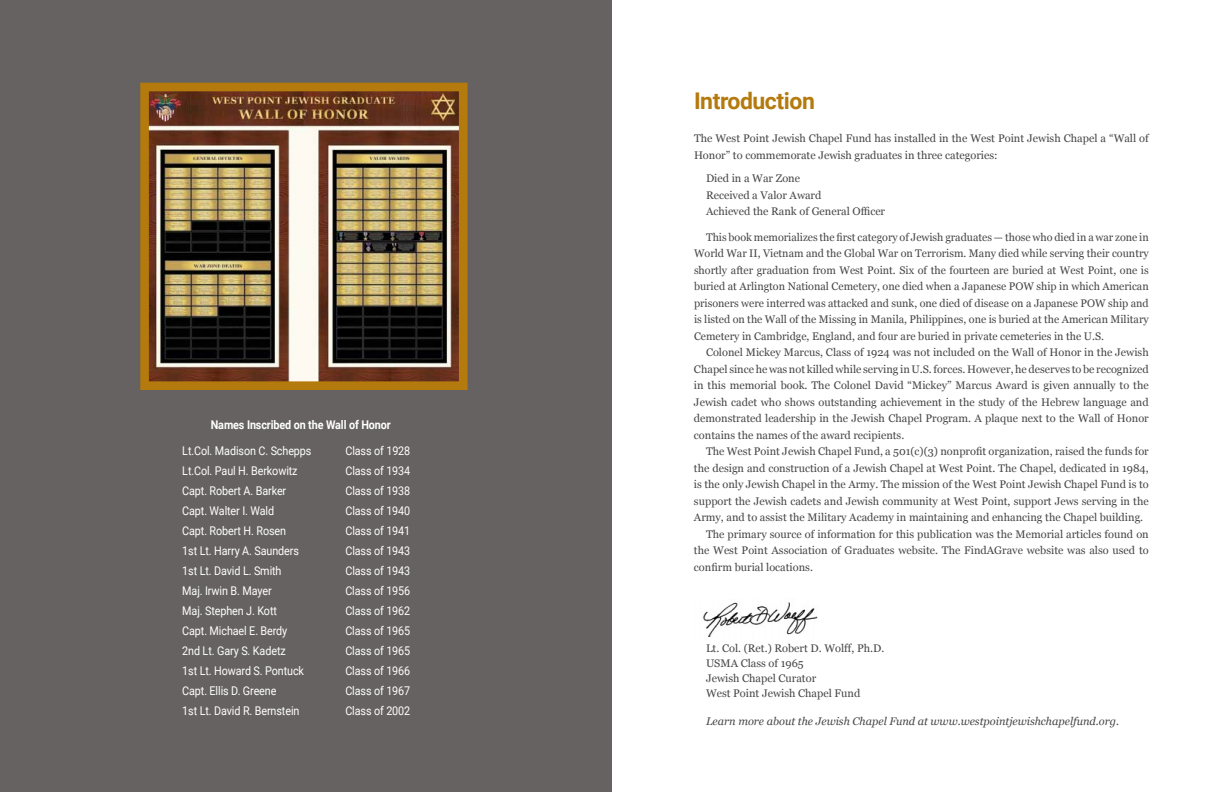
<style>
.page{position:relative;width:1224px;height:792px;background:#fff}
.page>*{position:absolute;margin:0;border:0;box-sizing:border-box;transform-origin:0 0}
.t1{font:700 23px "Roboto";letter-spacing:-.02em;color:#b57a0d}
.t2{font:12px "Roboto";letter-spacing:-.01em;color:#fff;scale:.9 1}
.t3{font:700 12px "Roboto";letter-spacing:-.01em;color:#fff;scale:.9 1}
.t4{font:11px/16.5px "Georgia";color:#464547}
.t5{font:italic 11px "Georgia";color:#464547}
</style>
<div class="page">
<img style="left:703px;top:602px;width:115px;height:35px">
<div style="left:0;top:0;width:612px;height:792px;background:#666261"></div>
<img style="left:150px;top:93px;width:308px;height:287px">
<div style="left:140px;top:83px;width:328px;height:307px;border:9px solid #b57a0d"></div>
<p class="t3" style="left:211px;top:418px;width:201px">Names Inscribed on the Wall of Honor</p>
<p class="t2" style="left:182px;top:444px;width:145px">Lt.Col. Madison C. Schepps</p>
<p class="t2" style="left:345px;top:444px;width:74px">Class of 1928</p>
<p class="t2" style="left:182px;top:464px;width:130px">Lt.Col. Paul H. Berkowitz</p>
<p class="t2" style="left:345px;top:464px;width:74px">Class of 1934</p>
<p class="t2" style="left:182px;top:484px;width:117px">Capt. Robert A. Barker</p>
<p class="t2" style="left:345px;top:484px;width:74px">Class of 1938</p>
<p class="t2" style="left:182px;top:504px;width:104px">Capt. Walter I. Wald</p>
<p class="t2" style="left:345px;top:504px;width:74px">Class of 1940</p>
<p class="t2" style="left:182px;top:524px;width:117px">Capt. Robert H. Rosen</p>
<p class="t2" style="left:345px;top:524px;width:74px">Class of 1941</p>
<p class="t2" style="left:182px;top:544px;width:131px">1st Lt. Harry A. Saunders</p>
<p class="t2" style="left:345px;top:544px;width:74px">Class of 1943</p>
<p class="t2" style="left:182px;top:564px;width:112px">1st Lt. David L. Smith</p>
<p class="t2" style="left:345px;top:564px;width:74px">Class of 1943</p>
<p class="t2" style="left:182px;top:584px;width:101px">Maj. Irwin B. Mayer</p>
<p class="t2" style="left:345px;top:584px;width:74px">Class of 1956</p>
<p class="t2" style="left:182px;top:604px;width:107px">Maj. Stephen J. Kott</p>
<p class="t2" style="left:345px;top:604px;width:74px">Class of 1962</p>
<p class="t2" style="left:182px;top:624px;width:118px">Capt. Michael E. Berdy</p>
<p class="t2" style="left:345px;top:624px;width:74px">Class of 1965</p>
<p class="t2" style="left:182px;top:644px;width:117px">2nd Lt. Gary S. Kadetz</p>
<p class="t2" style="left:345px;top:644px;width:74px">Class of 1965</p>
<p class="t2" style="left:182px;top:664px;width:137px">1st Lt. Howard S. Pontuck</p>
<p class="t2" style="left:345px;top:664px;width:74px">Class of 1966</p>
<p class="t2" style="left:182px;top:684px;width:106px">Capt. Ellis D. Greene</p>
<p class="t2" style="left:345px;top:684px;width:74px">Class of 1967</p>
<p class="t2" style="left:182px;top:704px;width:132px">1st Lt. David R. Bernstein</p>
<p class="t2" style="left:345px;top:704px;width:74px">Class of 2002</p>
<h1 class="t1" style="left:694px;top:87px;width:122px">Introduction</h1>
<p class="t4" style="left:694px;top:130px;width:456px">The West Point Jewish Chapel Fund has installed in the West Point Jewish Chapel a “Wall of<br>Honor” to commemorate Jewish graduates in three categories:</p>
<p class="t4" style="left:706px;top:170px;width:181px">Died in a War Zone<br>Received a Valor Award<br>Achieved the Rank of General Officer</p>
<p class="t4" style="left:694px;top:229px;width:456px;text-align:justify;text-indent:12px">This book memorializes the first category of Jewish graduates — those who died in a war zone in World War II, Vietnam and the Global War on Terrorism. Many died while serving their country shortly after graduation from West Point. Six of the fourteen are buried at West Point, one is buried at Arlington National Cemetery, one died when a Japanese POW ship in which American prisoners were interred was attacked and sunk, one died of disease on a Japanese POW ship and is listed on the Wall of the Missing in Manila, Philippines, one is buried at the American Military Cemetery in Cambridge, England, and four are buried in private cemeteries in the U.S.</p>
<p class="t4" style="left:694px;top:344px;width:456px;text-align:justify;text-indent:12px">Colonel Mickey Marcus, Class of 1924 was not included on the Wall of Honor in the Jewish Chapel since he was not killed while serving in U.S. forces. However, he deserves to be recognized in this memorial book. The Colonel David “Mickey” Marcus Award is given annually to the Jewish cadet who shows outstanding achievement in the study of the Hebrew language and demonstrated leadership in the Jewish Chapel Program. A plaque next to the Wall of Honor contains the names of the award recipients.</p>
<p class="t4" style="left:706px;top:443px;width:444px">The West Point Jewish Chapel Fund, a 501(c)(3) nonprofit organization, raised the funds for</p>
<p class="t4" style="left:694px;top:460px;width:456px">the design and construction of a Jewish Chapel at West Point. The Chapel, dedicated in 1984,</p>
<p class="t4" style="left:694px;top:476px;width:456px">is the only Jewish Chapel in the Army. The mission of the West Point Jewish Chapel Fund is to</p>
<p class="t4" style="left:694px;top:493px;width:456px">support the Jewish cadets and Jewish community at West Point, support Jews serving in the</p>
<p class="t4" style="left:694px;top:509px;width:451px">Army, and to assist the Military Academy in maintaining and enhancing the Chapel building.</p>
<p class="t4" style="left:706px;top:526px;width:444px">The primary source of information for this publication was the Memorial articles found on</p>
<p class="t4" style="left:694px;top:542px;width:456px">the West Point Association of Graduates website. The FindAGrave website was also used to</p>
<p class="t4" style="left:694px;top:559px;width:121px">confirm burial locations.</p>
<p class="t4" style="left:706px;top:640px;width:180px;line-height:15px">Lt. Col. (Ret.) Robert D. Wolff, Ph.D.<br>USMA Class of 1965<br>Jewish Chapel Curator<br>West Point Jewish Chapel Fund</p>
<p class="t5" style="left:706px;top:715px;width:415px">Learn more about the Jewish Chapel Fund at www.westpointjewishchapelfund.org.</p>
</div>
